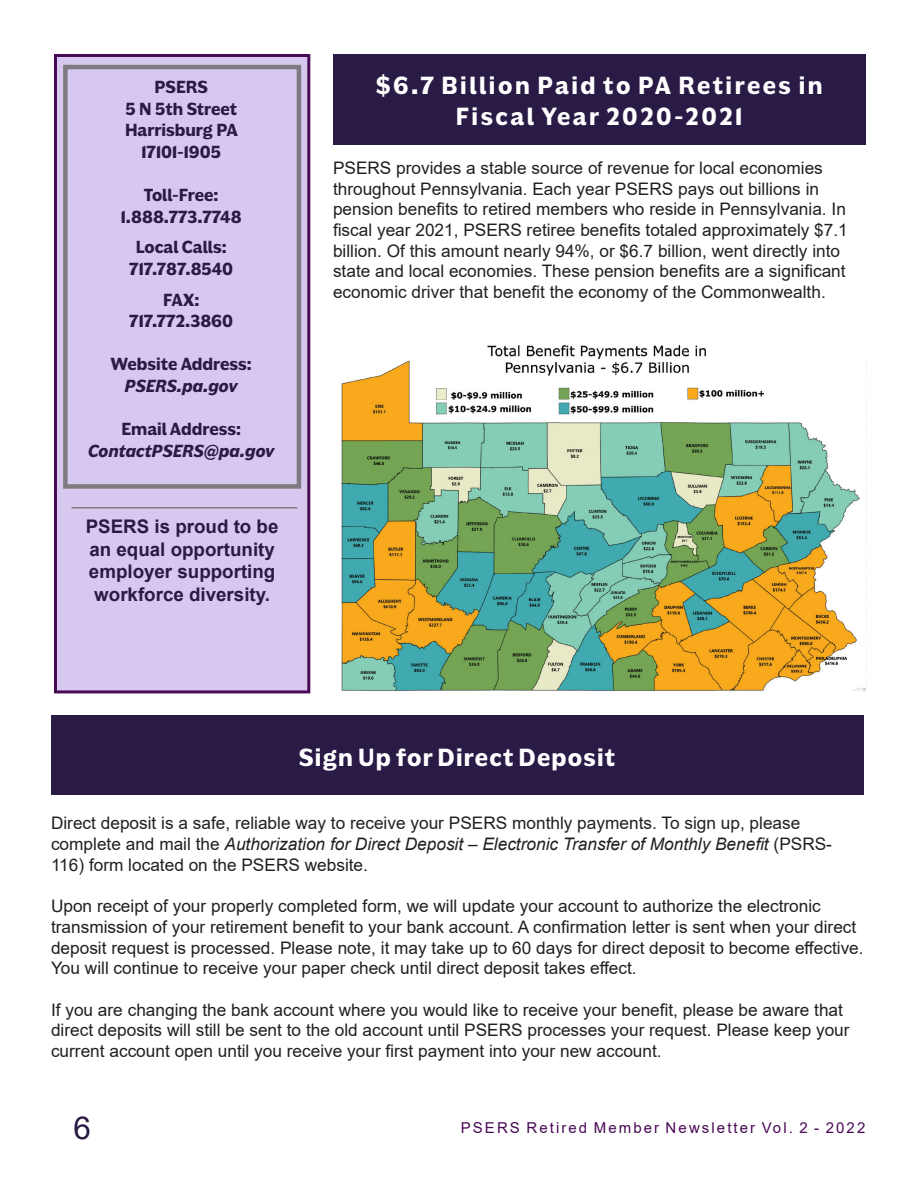
<style>
.page{position:relative;width:918px;height:1188px;background:#fff}
.page>*{position:absolute;margin:0;border:0;box-sizing:border-box;transform-origin:0 0}
.t1{font:31.5px "Arial";color:#2a1b46}
.heading_1{font:700 25.5px "Americane";letter-spacing:.095em;color:#fff}
.heading_1-2{font:700 25.5px "Americane";letter-spacing:.05em;color:#fff}
.t2{font:700 18.75px/22.5px "Arial";color:#2a1b46}
.t3{font:700 18px/21.6px "Americane";color:#2a1b46;text-align:center}
.t4{font:italic 700 18px "Americane";color:#2a1b46}
.t5{font:17.25px/20.7px "Arial";color:#231f20}
.t6{font:15px "Arial";letter-spacing:.14em;color:#490a54}
.s1{font-style:italic}
</style>
<div class="page">
<div style="left:333px;top:54px;width:532px;height:90px;background:#2a1b46"></div>
<img style="left:341px;top:345px;width:525px;height:346px">
<div style="left:51px;top:716px;width:812px;height:79px;background:#2a1b46"></div>
<div style="left:54px;top:54px;width:256px;height:639px;background:#d6c8ee;border:3px solid #490a54"></div>
<div style="left:63px;top:65px;width:238px;height:424px;border:4px solid #7f7a7f"></div>
<hr style="left:72px;top:507px;width:225px;height:2px;background:#7f7a7f">
<p class="t3" style="left:155px;top:76px;width:55px">PSERS</p>
<p class="t3" style="left:125px;top:98px;width:114px">5 N 5th Street<br>Harrisburg PA<br>17101-1905</p>
<p class="t3" style="left:144px;top:184px;width:76px">Toll-Free:</p>
<p class="t3" style="left:121px;top:206px;width:122px">1.888.773.7748</p>
<p class="t3" style="left:136px;top:237px;width:92px">Local Calls:</p>
<p class="t3" style="left:129px;top:258px;width:105px">717.787.8540</p>
<p class="t3" style="left:163px;top:289px;width:38px">FAX:</p>
<p class="t3" style="left:129px;top:310px;width:105px">717.772.3860</p>
<p class="t3" style="left:111px;top:354px;width:143px">Website Address:</p>
<p class="t4" style="left:125px;top:375px;width:114px">PSERS.pa.gov</p>
<p class="t3" style="left:121px;top:418px;width:121px">Email Address:</p>
<p class="t4" style="left:88px;top:440px;width:188px">ContactPSERS@pa.gov</p>
<p class="t2" style="left:86px;top:515px;width:194px">PSERS is proud to be an equal opportunity employer supporting workforce diversity.</p>
<p class="heading_1" style="left:376px;top:70px;width:449px">$6.7 Billion Paid to PA Retirees in</p>
<p class="heading_1" style="left:456px;top:101px;width:288px">Fiscal Year 2020-2021</p>
<p class="t5" style="left:333px;top:157px;width:516px">PSERS provides a stable source of revenue for local economies throughout Pennsylvania. Each year PSERS pays out billions in pension benefits to retired members who reside in Pennsylvania. In fiscal year 2021, PSERS retiree benefits totaled approximately $7.1 billion. Of this amount nearly 94%, or $6.7 billion, went directly into state and local economies. These pension benefits are a significant economic driver that benefit the economy of the Commonwealth.</p>
<h2 class="heading_1-2" style="left:299px;top:742px;width:318px">Sign Up for Direct Deposit</h2>
<p class="t5" style="left:51px;top:813px;width:783px">Direct deposit is a safe, reliable way to receive your PSERS monthly payments. To sign up, please complete and mail the <span class="s1">Authorization for Direct Deposit – Electronic Transfer of Monthly Benefit</span> (PSRS-<br>116) form located on the PSERS website.</p>
<p class="t5" style="left:51px;top:896px;width:814px">Upon receipt of your properly completed form, we will update your account to authorize the electronic transmission of your retirement benefit to your bank account. A confirmation letter is sent when your direct deposit request is processed. Please note, it may take up to 60 days for direct deposit to become effective.<br>You will continue to receive your paper check until direct deposit takes effect.</p>
<p class="t5" style="left:51px;top:999px;width:800px">If you are changing the bank account where you would like to receive your benefit, please be aware that direct deposits will still be sent to the old account until PSERS processes your request. Please keep your current account open until you receive your first payment into your new account.</p>
<h1 class="t1" style="left:74px;top:1106px;width:19px">6</h1>
<p class="t6" style="left:461px;top:1117px;width:406px">PSERS Retired Member Newsletter Vol. 2 - 2022</p>
</div>
